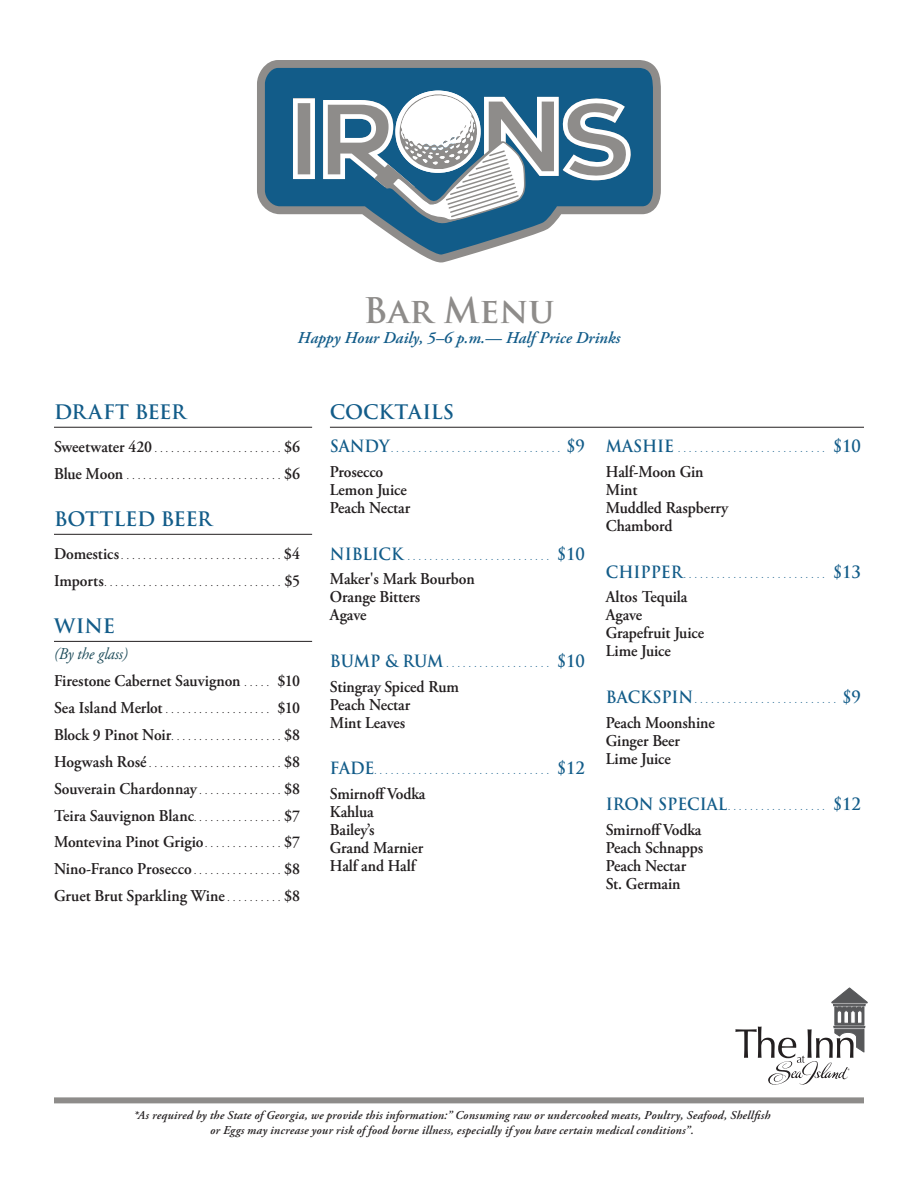
<style>
.page{position:relative;width:918px;height:1188px;background:#fff}
.page>*{position:absolute;margin:0;border:0;box-sizing:border-box;transform-origin:0 0}
.t1{font:700 34.5px "Trajan Pro";color:#8e8c8a}
.Header_-_Section{font:700 19.5px "Trajan Pro";letter-spacing:-.01em;color:#125c89}
.Header_-_Section-2{font:700 19.5px "Trajan Pro";letter-spacing:-.03em;color:#125c89}
.Cocktail_Copy{font:600 16.5px/18px "Adobe Garamond Pro";letter-spacing:-.005em;color:#231f20;scale:.95 1}
.Item_Name_-_Left{font:600 16.5px "Adobe Garamond Pro";color:#231f20;scale:.95 1}
.t2{font:italic 600 16.5px "Adobe Garamond Pro";color:#125c89}
.Item_Description_-_L{font:italic 16.5px "Adobe Garamond Pro";letter-spacing:-.005em;color:#1e4c5a;scale:.95 1}
.Item{font:italic 600 12px/15px "Adobe Garamond Pro";letter-spacing:.02em;color:#231f20;text-align:center}
.Cocktail_Headline{font:700 9px "Trajan Pro";color:#125c89;scale:.95 1}
.Item_Name_-_Left-2{font:600 9px "Adobe Garamond Pro";color:#231f20;scale:.95 1}
.s1{font-size:16.5px}
.s2{font-size:9px}
</style>
<div class="page">
<svg style="left:735px;top:987px;width:133px;height:98px"></svg>
<hr style="left:54px;top:427px;width:258px;height:1px;background:#231f20">
<hr style="left:54px;top:534px;width:258px;height:1px;background:#231f20">
<hr style="left:54px;top:641px;width:258px;height:1px;background:#231f20">
<svg style="left:257px;top:60px;width:404px;height:202px"></svg>
<svg style="left:293px;top:98px;width:22px;height:81px"></svg>
<svg style="left:323px;top:91px;width:309px;height:133px"></svg>
<hr style="left:330px;top:427px;width:534px;height:1px;background:#231f20">
<div style="left:54px;top:1097px;width:810px;height:6px;background:#8e8c8a"></div>
<p class="t1" style="left:363px;top:289px;width:193px">Bar Menu</p>
<p class="t2" style="left:298px;top:328px;width:324px">Happy Hour Daily, 5–6 p.m.— Half Price Drinks</p>
<p class="Header_-_Section-2" style="left:54px;top:399px;width:133px">DRAFT BEER</p>
<p class="Item_Name_-_Left-2" style="left:54px;top:444px;width:260px"><span class="s1">Sweetwater 420</span>.......................<span class="s1">$6</span></p>
<p class="Item_Name_-_Left-2" style="left:54px;top:471px;width:260px"><span class="s1">Blue Moon</span>............................<span class="s1">$6</span></p>
<p class="Header_-_Section" style="left:54px;top:507px;width:159px">BOTTLED BEER</p>
<p class="Item_Name_-_Left-2" style="left:54px;top:551px;width:260px"><span class="s1">Domestics</span>.............................<span class="s1">$4</span></p>
<p class="Item_Name_-_Left-2" style="left:54px;top:578px;width:260px"><span class="s1">Imports</span>................................ <span class="s1">$5</span></p>
<p class="Header_-_Section" style="left:54px;top:614px;width:63px">WINE</p>
<p class="Item_Description_-_L" style="left:54px;top:644px;width:79px">(By the glass)</p>
<p class="Item_Name_-_Left" style="left:54px;top:671px;width:260px">Firestone Cabernet Sauvignon <span class="s2">. . . . .</span> $10</p>
<p class="Item_Name_-_Left-2" style="left:54px;top:705px;width:260px"><span class="s1">Sea Island Merlot</span>................... <span class="s1">$10</span></p>
<p class="Item_Name_-_Left-2" style="left:54px;top:732px;width:260px"><span class="s1">Block 9 Pinot Noir</span>....................<span class="s1">$8</span></p>
<p class="Item_Name_-_Left-2" style="left:54px;top:759px;width:260px"><span class="s1">Hogwash Rosé</span>........................<span class="s1">$8</span></p>
<p class="Item_Name_-_Left" style="left:54px;top:779px;width:260px">Souverain Chardonnay <span class="s2">. . . . . . . . . . . . . . .</span> $8</p>
<p class="Item_Name_-_Left" style="left:54px;top:806px;width:260px">Teira Sauvignon Blanc<span class="s2">. . . . . . . . . . . . . . . .</span> $7</p>
<p class="Item_Name_-_Left" style="left:54px;top:833px;width:260px">Montevina Pinot Grigio <span class="s2">. . . . . . . . . . . . . .</span> $7</p>
<p class="Item_Name_-_Left" style="left:54px;top:860px;width:260px">Nino-Franco Prosecco <span class="s2">. . . . . . . . . . . . . . . .</span> $8</p>
<p class="Item_Name_-_Left" style="left:54px;top:887px;width:260px">Gruet Brut Sparkling Wine <span class="s2">. . . . . . . . . .</span> $8</p>
<p class="Header_-_Section" style="left:330px;top:399px;width:126px">COCKTAILS</p>
<p class="Cocktail_Headline" style="left:330px;top:444px;width:270px"><span class="s1">SANDY</span>............................... <span class="s1">$9</span></p>
<p class="Cocktail_Copy" style="left:330px;top:463px;width:86px">Prosecco<br>Lemon Juice<br>Peach Nectar</p>
<p class="Cocktail_Headline" style="left:330px;top:551px;width:270px"><span class="s1">NIBLICK</span> .......................... <span class="s1">$10</span></p>
<p class="Cocktail_Copy" style="left:330px;top:570px;width:154px">Maker's Mark Bourbon<br>Orange Bitters<br>Agave</p>
<p class="Cocktail_Headline" style="left:330px;top:658px;width:270px"><span class="s1">BUMP &amp; RUM</span>................... <span class="s1">$10</span></p>
<p class="Cocktail_Copy" style="left:330px;top:678px;width:137px">Stingray Spiced Rum<br>Peach Nectar<br>Mint Leaves</p>
<p class="Cocktail_Headline" style="left:330px;top:765px;width:270px"><span class="s1">FADE</span>................................ <span class="s1">$12</span></p>
<p class="Cocktail_Copy" style="left:330px;top:785px;width:102px">Smirnoff Vodka<br>Kahlua<br>Bailey’s<br>Grand Marnier<br>Half and Half</p>
<p class="Cocktail_Headline" style="left:606px;top:444px;width:270px"><span class="s1">MASHIE</span>........................... <span class="s1">$10</span></p>
<p class="Cocktail_Copy" style="left:606px;top:463px;width:130px">Half-Moon Gin<br>Mint<br>Muddled Raspberry<br>Chambord</p>
<p class="Cocktail_Headline" style="left:606px;top:569px;width:270px"><span class="s1">CHIPPER</span>.......................... <span class="s1">$13</span></p>
<p class="Cocktail_Copy" style="left:606px;top:588px;width:105px">Altos Tequila<br>Agave<br>Grapefruit Juice<br>Lime Juice</p>
<p class="Cocktail_Headline" style="left:606px;top:694px;width:270px"><span class="s1">BACKSPIN</span>.......................... <span class="s1">$9</span></p>
<p class="Cocktail_Copy" style="left:606px;top:714px;width:116px">Peach Moonshine<br>Ginger Beer<br>Lime Juice</p>
<p class="Cocktail_Headline" style="left:606px;top:801px;width:270px"><span class="s1">IRON SPECIAL</span>.................. <span class="s1">$12</span></p>
<p class="Cocktail_Copy" style="left:606px;top:821px;width:104px">Smirnoff Vodka<br>Peach Schnapps<br>Peach Nectar<br>St. Germain</p>
<p class="Item" style="left:134px;top:1108px;width:638px">*As required by the State of Georgia, we provide this information:” Consuming raw or undercooked meats, Poultry, Seafood, Shellfish or Eggs may increase your risk of food borne illness, especially if you have certain medical conditions”.</p>
</div>
